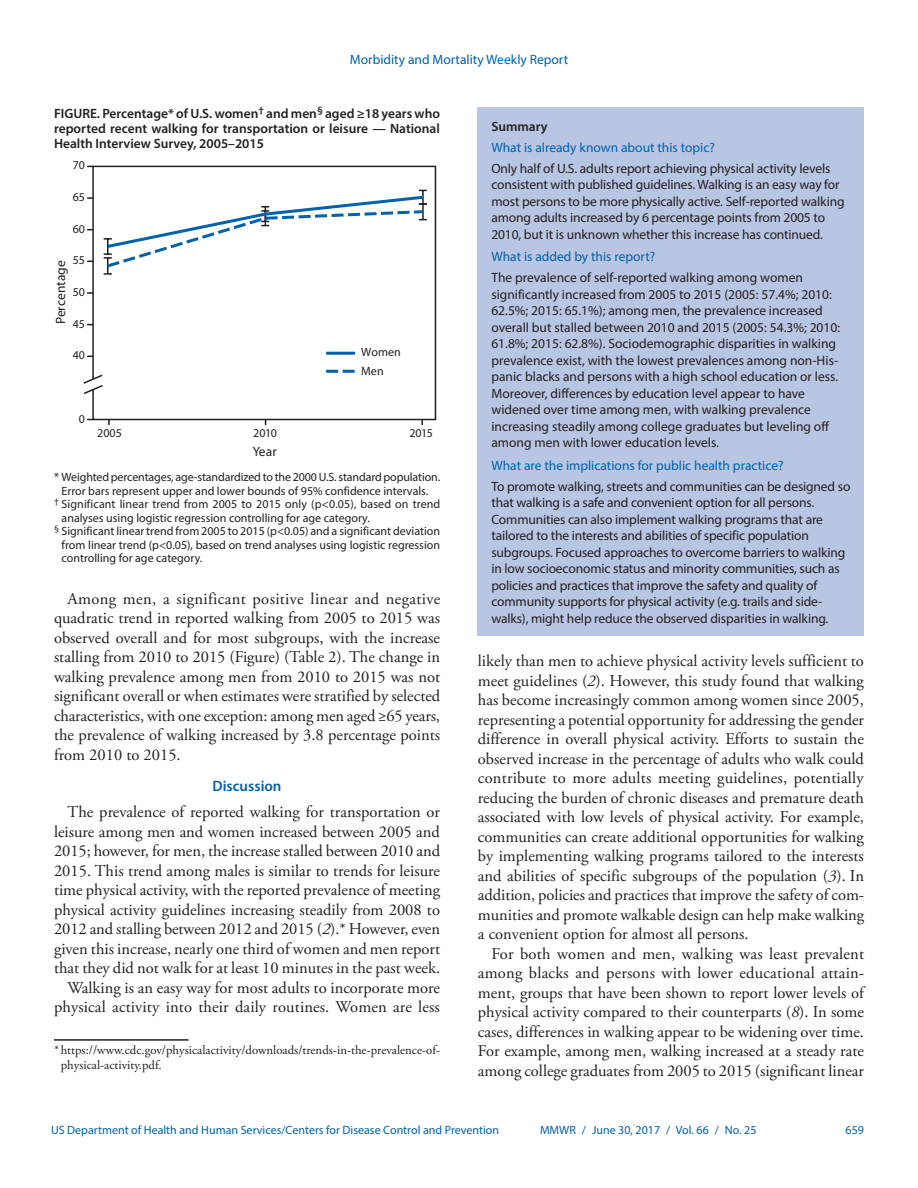
<style>
.page{position:relative;width:918px;height:1188px;background:#fff}
.page>*{position:absolute;margin:0;border:0;box-sizing:border-box;transform-origin:0 0}
.Paragraph{font:16.5px/19.5px "Adobe Garamond Pro";color:#231f20;text-align:justify}
.Discussion_Heading{font:600 15px "Myriad Pro";color:#0161ab}
.Summary_Box_Text{font:13.5px/16.5px "Myriad Pro";letter-spacing:-.01em;color:#231f20}
.Figure_Title{font:600 13.5px/15px "Myriad Pro";color:#231f20;text-align:justify}
.Summary_Box_Heading{font:13.5px "Myriad Pro";color:#0161ab}
.Footnote{font:12.75px/14.2px "Adobe Garamond Pro";color:#231f20}
.Figure_Footnote{font:12px/13.5px "Myriad Pro";color:#231f20}
.t1{font:12px "Myriad Pro";color:#0161ab}
.s1{font-style:italic}
</style>
<div class="page">
<hr style="left:326px;top:352px;width:29px;height:3px;background:#0161ab">
<svg style="left:326px;top:370px;width:29px;height:3px"></svg>
<div style="left:92px;top:166px;width:344px;height:254px;border:2px solid #231f20"></div>
<svg style="left:87px;top:292px;width:6px;height:2px"></svg>
<svg style="left:87px;top:197px;width:6px;height:2px"></svg>
<svg style="left:108px;top:419px;width:2px;height:6px"></svg>
<svg style="left:421px;top:419px;width:2px;height:6px"></svg>
<svg style="left:104px;top:190px;width:323px;height:85px"></svg>
<svg style="left:83px;top:373px;width:20px;height:22px"></svg>
<hr style="left:54px;top:1039px;width:134px;height:2px;background:#231f20">
<div style="left:478px;top:108px;width:386px;height:528px;background:#b8c6e3"></div>
<p class="Summary_Box_Heading" style="left:350px;top:51px;width:220px">Morbidity and Mortality Weekly Report</p>
<p class="Figure_Title" style="left:54px;top:106px;width:388px">FIGURE. Percentage* of U.S. women<sup>†</sup> and men<sup>§</sup> aged ≥18 years who reported recent walking for transportation or leisure — National Health Interview Survey, 2005–2015</p>
<p class="Figure_Footnote" style="left:73px;top:158px;width:14px">70</p>
<p class="Figure_Footnote" style="left:73px;top:190px;width:14px">65</p>
<p class="Figure_Footnote" style="left:73px;top:222px;width:14px">60</p>
<p class="Figure_Footnote" style="left:73px;top:253px;width:14px">55</p>
<p class="Summary_Box_Text" style="left:52px;top:324px;width:66px;rotate:-90deg">Percentage</p>
<p class="Figure_Footnote" style="left:73px;top:285px;width:14px">50</p>
<p class="Figure_Footnote" style="left:73px;top:317px;width:14px">45</p>
<p class="Figure_Footnote" style="left:73px;top:348px;width:14px">40</p>
<p class="Figure_Footnote" style="left:361px;top:343px;width:41px;line-height:18.9px">Women<br>Men</p>
<p class="Figure_Footnote" style="left:79px;top:412px;width:8px">0</p>
<p class="Figure_Footnote" style="left:97px;top:426px;width:26px">2005</p>
<p class="Figure_Footnote" style="left:253px;top:426px;width:25px">2010</p>
<p class="Figure_Footnote" style="left:409px;top:426px;width:25px">2015</p>
<p class="Summary_Box_Text" style="left:253px;top:443px;width:25px">Year</p>
<p class="Figure_Footnote" style="left:54px;top:470px;width:388px;text-align:center">* Weighted percentages, age-standardized to the 2000 U.S. standard population.<br>Error bars represent upper and lower bounds of 95% confidence intervals.</p>
<p class="Figure_Footnote" style="left:62px;top:497px;width:380px;text-indent:-8px"><sup>†</sup> Significant linear trend from 2005 to 2015 only (p&lt;0.05), based on trend analyses using logistic regression controlling for age category.</p>
<p class="Figure_Footnote" style="left:62px;top:524px;width:380px;text-align:justify;text-indent:-8px"><sup>§</sup> Significant linear trend from 2005 to 2015 (p&lt;0.05) and a significant deviation from linear trend (p&lt;0.05), based on trend analyses using logistic regression controlling for age category.</p>
<p class="Paragraph" style="left:54px;top:589px;width:388px;text-indent:13px">Among men, a significant positive linear and negative quadratic trend in reported walking from 2005 to 2015 was observed overall and for most subgroups, with the increase stalling from 2010 to 2015 (Figure) (Table 2). The change in walking prevalence among men from 2010 to 2015 was not significant overall or when estimates were stratified by selected characteristics, with one exception: among men aged ≥65 years, the prevalence of walking increased by 3.8 percentage points from 2010 to 2015.</p>
<h1 class="Discussion_Heading" style="left:213px;top:777px;width:71px">Discussion</h1>
<p class="Paragraph" style="left:54px;top:803px;width:388px;text-indent:13px">The prevalence of reported walking for transportation or leisure among men and women increased between 2005 and 2015; however, for men, the increase stalled between 2010 and 2015. This trend among males is similar to trends for leisure time physical activity, with the reported prevalence of meeting physical activity guidelines increasing steadily from 2008 to 2012 and stalling between 2012 and 2015 (<span class="s1">2</span>).* However, even given this increase, nearly one third of women and men report that they did not walk for at least 10 minutes in the past week.</p>
<p class="Paragraph" style="left:54px;top:979px;width:388px;text-align:right">Walking is an easy way for most adults to incorporate more physical activity into their daily routines. Women are less</p>
<p class="Footnote" style="left:61px;top:1044px;width:381px;text-indent:-7px">* https://www.cdc.gov/physicalactivity/downloads/trends-in-the-prevalence-of&shy;physical-activity.pdf.</p>
<p class="Figure_Title" style="left:491px;top:119px;width:58px">Summary</p>
<h1 class="Summary_Box_Heading" style="left:491px;top:139px;width:225px">What is already known about this topic?</h1>
<p class="Summary_Box_Text" style="left:491px;top:160px;width:355px">Only half of U.S. adults report achieving physical activity levels consistent with published guidelines. Walking is an easy way for most persons to be more physically active. Self-reported walking among adults increased by 6 percentage points from 2005 to 2010, but it is unknown whether this increase has continued.</p>
<h1 class="Summary_Box_Heading" style="left:491px;top:248px;width:165px">What is added by this report?</h1>
<p class="Summary_Box_Text" style="left:491px;top:269px;width:350px">The prevalence of self-reported walking among women significantly increased from 2005 to 2015 (2005: 57.4%; 2010:<br>62.5%; 2015: 65.1%); among men, the prevalence increased overall but stalled between 2010 and 2015 (2005: 54.3%; 2010:<br>61.8%; 2015: 62.8%). Sociodemographic disparities in walking prevalence exist, with the lowest prevalences among non-His&shy;panic blacks and persons with a high school education or less.<br>Moreover, differences by education level appear to have widened over time among men, with walking prevalence increasing steadily among college graduates but leveling off among men with lower education levels.</p>
<h1 class="Summary_Box_Heading" style="left:491px;top:457px;width:294px">What are the implications for public health practice?</h1>
<p class="Summary_Box_Text" style="left:491px;top:478px;width:361px">To promote walking, streets and communities can be designed so that walking is a safe and convenient option for all persons.<br>Communities can also implement walking programs that are tailored to the interests and abilities of specific population subgroups. Focused approaches to overcome barriers to walking in low socioeconomic status and minority communities, such as policies and practices that improve the safety and quality of community supports for physical activity (e.g. trails and side&shy;walks), might help reduce the observed disparities in walking.</p>
<p class="Paragraph" style="left:478px;top:652px;width:388px">likely than men to achieve physical activity levels sufficient to meet guidelines (<span class="s1">2</span>). However, this study found that walking has become increasingly common among women since 2005, representing a potential opportunity for addressing the gender difference in overall physical activity. Efforts to sustain the observed increase in the percentage of adults who walk could contribute to more adults meeting guidelines, potentially reducing the burden of chronic diseases and premature death associated with low levels of physical activity. For example, communities can create additional opportunities for walking by implementing walking programs tailored to the interests and abilities of specific subgroups of the population (<span class="s1">3</span>). In addition, policies and practices that improve the safety of com&shy;munities and promote walkable design can help make walking a convenient option for almost all persons.</p>
<p class="Paragraph" style="left:478px;top:944px;width:388px;text-indent:13px">For both women and men, walking was least prevalent among blacks and persons with lower educational attain&shy;ment, groups that have been shown to report lower levels of physical activity compared to their counterparts (<span class="s1">8</span>). In some cases, differences in walking appear to be widening over time.<br>For example, among men, walking increased at a steady rate among college graduates from 2005 to 2015 (significant linear</p>
<p class="t1" style="left:51px;top:1123px;width:450px">US Department of Health and Human Services/Centers for Disease Control and Prevention</p>
<p class="t1" style="left:540px;top:1123px;width:218px">MMWR / June 30, 2017 / Vol. 66 / No. 25</p>
<p class="t1" style="left:846px;top:1123px;width:20px">659</p>
</div>
